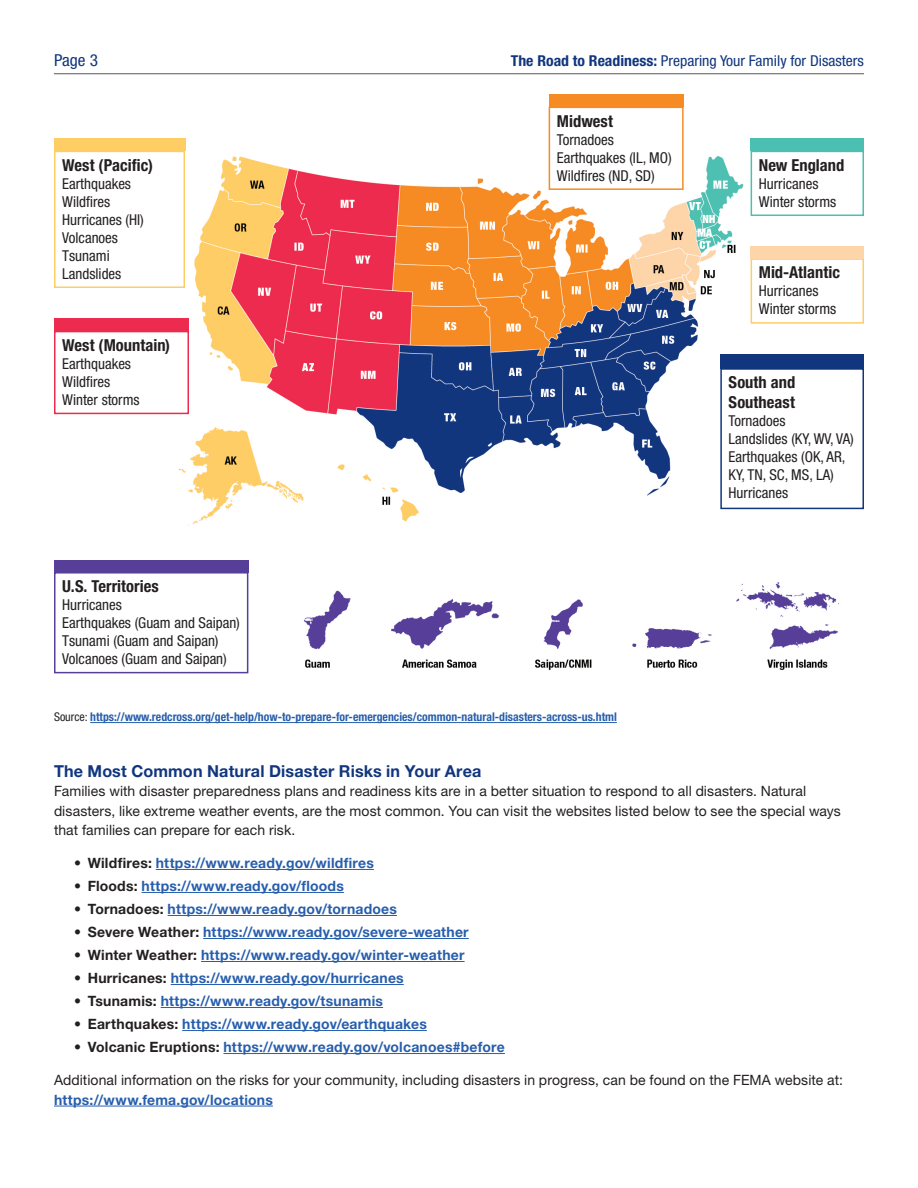
<style>
.page{position:relative;width:918px;height:1188px;background:#fff}
.page>*{position:absolute;margin:0;border:0;box-sizing:border-box;transform-origin:0 0}
.Map_region_name{font:700 condensed 16.5px/19.8px "Helvetica Neue LT Std";color:#231f20}
.Head_2{font:700 16.5px "Helvetica Neue LT Std";letter-spacing:.01em;color:#11367e}
.t1{font:condensed 16.5px "Helvetica Neue LT Std";color:#11367e;scale:1.05 1}
.Map_disaster_list{font:condensed 15px/18px "Helvetica Neue LT Std";color:#231f20}
.t2{font:condensed 15px "Helvetica Neue LT Std";color:#11367e;scale:1.05 1}
.t3{font:700 14.25px "Helvetica Neue LT Std";letter-spacing:.015em;color:#275eac}
.Body_Text{font:14.25px/19.5px "Helvetica Neue LT Std";letter-spacing:.005em;color:#231f20}
.t4{font:700 condensed 12px "Helvetica Neue LT Std";color:#275eac}
.s1{font-weight:700}
.s2{font-weight:400;color:#231f20}
.s3{color:#231f20}
.s4{font-weight:700;color:#275eac}
</style>
<div class="page">
<hr style="left:54px;top:73px;width:810px;height:1px;background:#57585a">
<hr style="left:156px;top:869px;width:218px;height:1px;background:#275eac">
<hr style="left:142px;top:892px;width:202px;height:1px;background:#275eac">
<hr style="left:168px;top:915px;width:229px;height:1px;background:#275eac">
<hr style="left:203px;top:938px;width:266px;height:1px;background:#275eac">
<hr style="left:201px;top:961px;width:264px;height:1px;background:#275eac">
<hr style="left:171px;top:984px;width:233px;height:1px;background:#275eac">
<hr style="left:161px;top:1007px;width:222px;height:1px;background:#275eac">
<hr style="left:182px;top:1030px;width:245px;height:1px;background:#275eac">
<hr style="left:223px;top:1053px;width:282px;height:1px;background:#275eac">
<hr style="left:54px;top:1106px;width:219px;height:1px;background:#275eac">
<img style="left:54px;top:114px;width:810px;height:560px">
<div style="left:55px;top:151px;width:129px;height:136px;background:#fff"></div>
<div style="left:54px;top:151px;width:131px;height:137px;border:2px solid #fecd64"></div>
<div style="left:54px;top:139px;width:131px;height:12px;background:#fecd64"></div>
<div style="left:55px;top:332px;width:133px;height:81px;background:#fff"></div>
<div style="left:54px;top:331px;width:135px;height:83px;border:2px solid #ed2b4e"></div>
<div style="left:54px;top:319px;width:135px;height:12px;background:#ed2b4e"></div>
<div style="left:549px;top:107px;width:134px;height:82px;background:#fff"></div>
<div style="left:549px;top:107px;width:135px;height:83px;border:2px solid #f68b23"></div>
<div style="left:549px;top:94px;width:135px;height:13px;background:#f68b23"></div>
<div style="left:751px;top:259px;width:112px;height:64px;background:#fff"></div>
<div style="left:751px;top:258px;width:113px;height:66px;border:2px solid #fecd64"></div>
<div style="left:751px;top:246px;width:113px;height:13px;background:#fdd5a9"></div>
<div style="left:751px;top:151px;width:112px;height:64px;background:#fff"></div>
<div style="left:751px;top:151px;width:113px;height:65px;border:2px solid #4bc0b2"></div>
<div style="left:751px;top:139px;width:113px;height:12px;background:#4bc0b2"></div>
<div style="left:721px;top:369px;width:142px;height:139px;background:#fff"></div>
<div style="left:720px;top:368px;width:144px;height:141px;border:2px solid #11367e"></div>
<div style="left:720px;top:354px;width:144px;height:15px;background:#11367e"></div>
<div style="left:55px;top:573px;width:193px;height:100px;background:#fff"></div>
<div style="left:54px;top:572px;width:194px;height:101px;border:2px solid #573e99"></div>
<div style="left:54px;top:560px;width:194px;height:12px;background:#573e99"></div>
<hr style="left:90px;top:722px;width:527px;height:1px;background:#275eac">
<p class="t1" style="left:54px;top:50px;width:43px">Page 3</p>
<p class="t2" style="left:511px;top:52px;width:338px"><span class="s1">The Road to Readiness:</span> Preparing Your Family for Disasters</p>
<p class="Map_region_name" style="left:62px;top:155px;width:92px">West (Pacific)</p>
<p class="Map_disaster_list" style="left:62px;top:174px;width:70px">Earthquakes</p>
<p class="Map_disaster_list" style="left:62px;top:192px;width:50px">Wildfires</p>
<p class="Map_disaster_list" style="left:62px;top:210px;width:83px">Hurricanes (HI)</p>
<p class="Map_disaster_list" style="left:62px;top:228px;width:57px">Volcanoes</p>
<p class="Map_disaster_list" style="left:62px;top:246px;width:49px">Tsunami</p>
<p class="Map_disaster_list" style="left:62px;top:264px;width:61px">Landslides</p>
<p class="Map_region_name" style="left:62px;top:335px;width:109px">West (Mountain)</p>
<p class="Map_disaster_list" style="left:62px;top:354px;width:70px">Earthquakes</p>
<p class="Map_disaster_list" style="left:62px;top:372px;width:50px">Wildfires</p>
<p class="Map_disaster_list" style="left:62px;top:390px;width:79px">Winter storms</p>
<p class="Map_region_name" style="left:62px;top:576px;width:98px">U.S. Territories</p>
<p class="Map_disaster_list" style="left:62px;top:596px;width:61px">Hurricanes</p>
<p class="Map_disaster_list" style="left:62px;top:614px;width:179px">Earthquakes (Guam and Saipan)</p>
<p class="Map_disaster_list" style="left:62px;top:632px;width:158px">Tsunami (Guam and Saipan)</p>
<p class="Map_disaster_list" style="left:62px;top:650px;width:166px">Volcanoes (Guam and Saipan)</p>
<p class="Map_region_name" style="left:557px;top:111px;width:58px">Midwest</p>
<p class="Map_disaster_list" style="left:557px;top:130px;width:58px">Tornadoes</p>
<p class="Map_disaster_list" style="left:557px;top:148px;width:116px">Earthquakes (IL, MO)</p>
<p class="Map_disaster_list" style="left:557px;top:166px;width:100px">Wildfires (ND, SD)</p>
<p class="t4" style="left:54px;top:710px;width:564px"><span class="s2">Source:</span> https://www.redcross.org/get-help/how-to-prepare-for-emergencies/common-natural-disasters-across-us.html</p>
<p class="Map_region_name" style="left:759px;top:155px;width:87px">New England</p>
<p class="Map_disaster_list" style="left:759px;top:174px;width:61px">Hurricanes</p>
<p class="Map_disaster_list" style="left:759px;top:192px;width:79px">Winter storms</p>
<p class="Map_region_name" style="left:759px;top:262px;width:83px">Mid-Atlantic</p>
<p class="Map_disaster_list" style="left:759px;top:282px;width:61px">Hurricanes</p>
<p class="Map_disaster_list" style="left:759px;top:300px;width:79px">Winter storms</p>
<p class="Map_region_name" style="left:729px;top:372px;width:68px">South and<br>Southeast</p>
<p class="Map_disaster_list" style="left:729px;top:412px;width:58px">Tornadoes</p>
<p class="Map_disaster_list" style="left:729px;top:430px;width:127px">Landslides (KY, WV, VA)</p>
<p class="Map_disaster_list" style="left:729px;top:448px;width:118px">Earthquakes (OK, AR,<br>KY, TN, SC, MS, LA)</p>
<p class="Map_disaster_list" style="left:729px;top:484px;width:61px">Hurricanes</p>
<p class="Head_2" style="left:54px;top:760px;width:429px">The Most Common Natural Disaster Risks in Your Area</p>
<p class="Body_Text" style="left:54px;top:781px;width:788px">Families with disaster preparedness plans and readiness kits are in a better situation to respond to all disasters. Natural disasters, like extreme weather events, are the most common. You can visit the websites listed below to see the special ways that families can prepare for each risk.</p>
<p class="t3" style="left:74px;top:854px;width:301px"><span class="s2">•</span> <span class="s3">Wildfires:</span> https://www.ready.gov/wildfires</p>
<p class="t3" style="left:74px;top:877px;width:271px"><span class="s2">•</span> <span class="s3">Floods:</span> https://www.ready.gov/floods</p>
<p class="t3" style="left:74px;top:900px;width:324px"><span class="s2">•</span> <span class="s3">Tornadoes:</span> https://www.ready.gov/tornadoes</p>
<p class="t3" style="left:74px;top:923px;width:396px"><span class="s2">•</span> <span class="s3">Severe Weather:</span> https://www.ready.gov/severe-weather</p>
<p class="t3" style="left:74px;top:946px;width:392px"><span class="s2">•</span> <span class="s3">Winter Weather:</span> https://www.ready.gov/winter-weather</p>
<p class="t3" style="left:74px;top:969px;width:331px"><span class="s2">•</span> <span class="s3">Hurricanes:</span> https://www.ready.gov/hurricanes</p>
<p class="t3" style="left:74px;top:992px;width:310px"><span class="s2">•</span> <span class="s3">Tsunamis:</span> https://www.ready.gov/tsunamis</p>
<p class="t3" style="left:74px;top:1015px;width:354px"><span class="s2">•</span> <span class="s3">Earthquakes:</span> https://www.ready.gov/earthquakes</p>
<p class="t3" style="left:74px;top:1038px;width:432px"><span class="s2">•</span> <span class="s3">Volcanic Eruptions:</span> https://www.ready.gov/volcanoes#before</p>
<p class="Body_Text" style="left:54px;top:1070px;width:790px">Additional information on the risks for your community, including disasters in progress, can be found on the FEMA website at: <span class="s4">https://www.fema.gov/locations</span></p>
</div>
